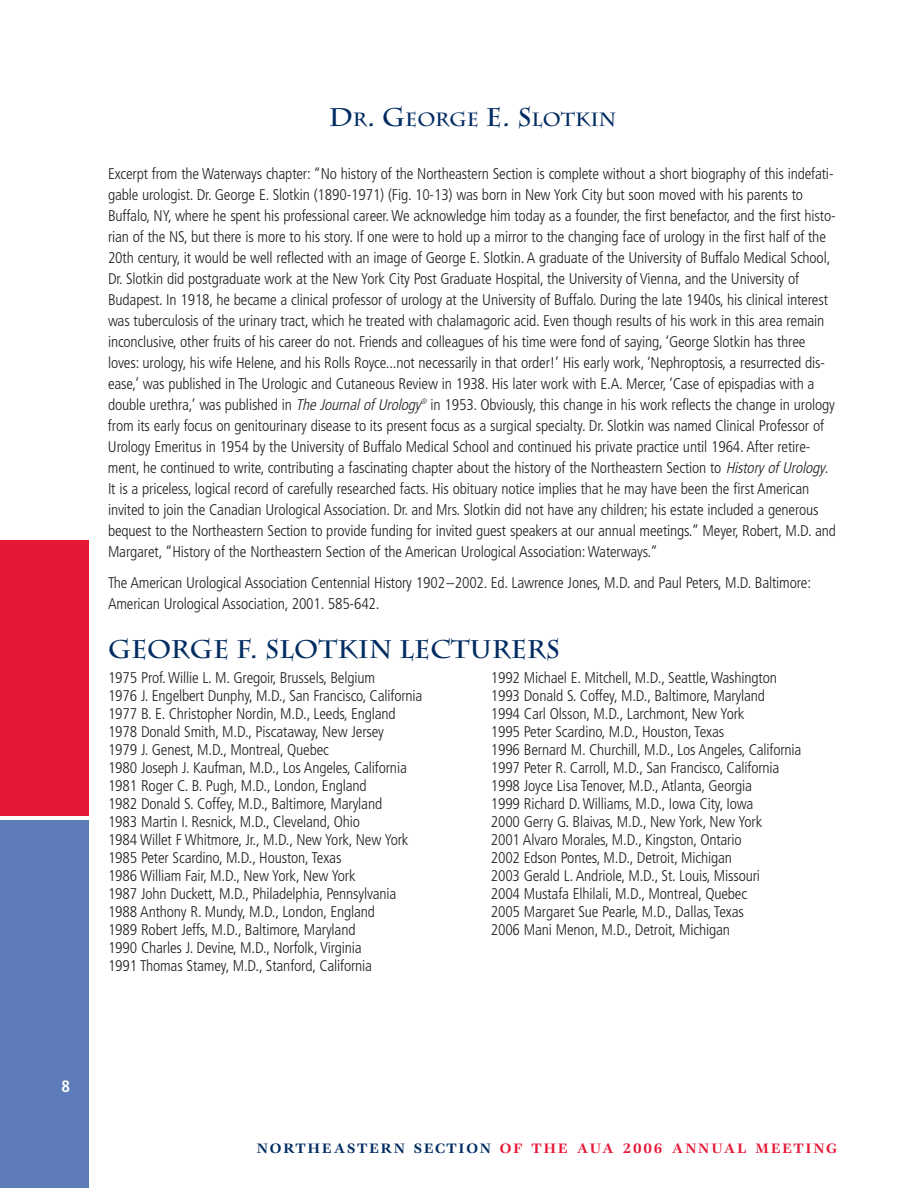
<style>
.page{position:relative;width:918px;height:1188px;background:#fff}
.page>*{position:absolute;margin:0;border:0;box-sizing:border-box;transform-origin:0 0}
.t1{font:700 25.5px "Charlemagne";color:#002c62}
.t2{font:700 19.2px "Charlemagne";color:#002c62}
.t3{font:700 condensed 16.5px "Frutiger";color:#fff}
.t4{font:300 condensed 15.45px/18px "Frutiger";letter-spacing:-.01em;color:#231f20}
.t5{font:700 15px "Veljovic";letter-spacing:.115em;color:#e51836}
.s1{font-size:25.5px}
.s2{font-style:italic}
.s3{color:#002c62}
</style>
<div class="page">
<div style="left:0;top:821px;width:89px;height:367px;background:#5d7cb9"></div>
<div style="left:0;top:540px;width:89px;height:276px;background:#e51836"></div>
<p class="t2" style="left:329px;top:108px;width:289px"><span class="s1">D</span>R<span class="s1">. G</span>EORGE <span class="s1">E. S</span>LOTKIN</p>
<p class="t4" style="left:108px;top:164px;width:730px;line-height:21px">Excerpt from the Waterways chapter: “No history of the Northeastern Section is complete without a short biography of this indefati&shy;gable urologist. Dr. George E. Slotkin (1890-1971) (Fig. 10-13) was born in New York City but soon moved with his parents to Buffalo, NY, where he spent his professional career. We acknowledge him today as a founder, the first benefactor, and the first histo&shy;rian of the NS, but there is more to his story. If one were to hold up a mirror to the changing face of urology in the first half of the 20th century, it would be well reflected with an image of George E. Slotkin. A graduate of the University of Buffalo Medical School, Dr. Slotkin did postgraduate work at the New York City Post Graduate Hospital, the University of Vienna, and the University of Budapest. In 1918, he became a clinical professor of urology at the University of Buffalo. During the late 1940s, his clinical interest was tuberculosis of the urinary tract, which he treated with chalamagoric acid. Even though results of his work in this area remain inconclusive, other fruits of his career do not. Friends and colleagues of his time were fond of saying, ‘George Slotkin has three loves: urology, his wife Helene, and his Rolls Royce...not necessarily in that order!’ His early work, ‘Nephroptosis, a resurrected dis&shy;ease,’ was published in The Urologic and Cutaneous Review in 1938. His later work with E.A. Mercer, ‘Case of epispadias with a double urethra,’ was published in <span class="s2">The Journalof Urology</span><sup>®</sup> in 1953. Obviously, this change in his work reflects the change in urology from its early focus on genitourinary disease to its present focus as a surgical specialty. Dr. Slotkin was named Clinical Professor of Urology Emeritus in 1954 by the University of Buffalo Medical School and continued his private practice until 1964. After retire&shy;ment, he continued to write, contributing a fascinating chapter about the history of the Northeastern Section to <span class="s2">History of Urology</span>.<br>It is a priceless, logical record of carefully researched facts. His obituary notice implies that he may have been the first American invited to join the Canadian Urological Association. Dr. and Mrs. Slotkin did not have any children; his estate included a generous bequest to the Northeastern Section to provide funding for invited guest speakers at our annual meetings.” Meyer, Robert, M.D. and Margaret, “History of the Northeastern Section of the American Urological Association: Waterways.”</p>
<p class="t4" style="left:108px;top:574px;width:705px;line-height:21px">The American Urological Association Centennial History 1902–2002. Ed. Lawrence Jones, M.D. and Paul Peters, M.D. Baltimore:<br>American Urological Association, 2001. 585-642.</p>
<h1 class="t1" style="left:108px;top:634px;width:453px">GEORGE F. SLOTKIN LECTURERS</h1>
<p class="t4" style="left:108px;top:669px;width:316px">1975 Prof. Willie L. M. Gregoir, Brussels, Belgium<br>1976 J. Engelbert Dunphy, M.D., San Francisco, California 1977 B. E. Christopher Nordin, M.D., Leeds, England 1978 Donald Smith, M.D., Piscataway, New Jersey<br>1979 J. Genest, M.D., Montreal, Quebec<br>1980 Joseph J. Kaufman, M.D., Los Angeles, California 1981 Roger C. B. Pugh, M.D., London, England<br>1982 Donald S. Coffey, M.D., Baltimore, Maryland<br>1983 Martin I. Resnick, M.D., Cleveland, Ohio<br>1984 Willet F Whitmore, Jr., M.D., New York, New York 1985 Peter Scardino, M.D., Houston, Texas<br>1986 William Fair, M.D., New York, New York<br>1987 John Duckett, M.D., Philadelphia, Pennsylvania 1988 Anthony R. Mundy, M.D., London, England<br>1989 Robert Jeffs, M.D., Baltimore, Maryland<br>1990 Charles J. Devine, M.D., Norfolk, Virginia<br>1991 Thomas Stamey, M.D., Stanford, California</p>
<p class="t4" style="left:491px;top:669px;width:312px">1992 Michael E. Mitchell, M.D., Seattle, Washington 1993 Donald S. Coffey, M.D., Baltimore, Maryland<br>1994 Carl Olsson, M.D., Larchmont, New York<br>1995 Peter Scardino, M.D., Houston, Texas<br>1996 Bernard M. Churchill, M.D., Los Angeles, California 1997 Peter R. Carroll, M.D., San Francisco, California 1998 Joyce Lisa Tenover, M.D., Atlanta, Georgia<br>1999 Richard D. Williams, M.D., Iowa City, Iowa<br>2000 Gerry G. Blaivas, M.D., New York, New York<br>2001 Alvaro Morales, M.D., Kingston, Ontario<br>2002 Edson Pontes, M.D., Detroit, Michigan<br>2003 Gerald L. Andriole, M.D., St. Louis, Missouri<br>2004 Mustafa Elhilali, M.D., Montreal, Quebec<br>2005 Margaret Sue Pearle, M.D., Dallas, Texas<br>2006 Mani Menon, M.D., Detroit, Michigan</p>
<p class="t3" style="left:61px;top:1080px;width:10px">8</p>
<p class="t5" style="left:257px;top:1142px;width:582px"><span class="s3">NORTHEASTERN SECTION</span> OF THE AUA 2006 ANNUAL MEETING</p>
</div>
